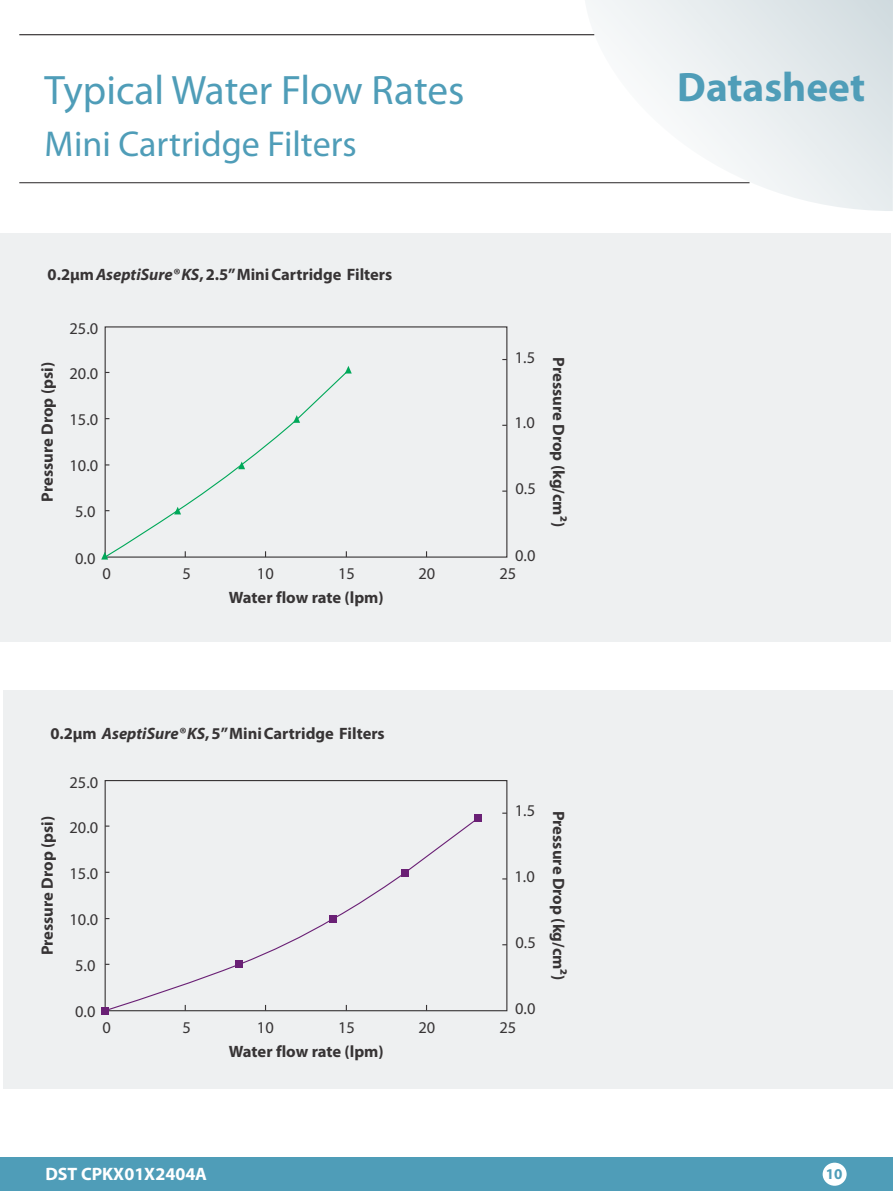
<style>
.page{position:relative;width:893px;height:1191px;background:#fff}
.page>*{position:absolute;margin:0;border:0;box-sizing:border-box;transform-origin:0 0}
.t1{font:41.25px "Myriad Pro";color:#4f9db8}
.t2{font:700 41.25px "Myriad Pro";color:#4f9db8}
.t3{font:36px "Myriad Pro";color:#4f9db8}
.t4{font:700 18px "Myriad Pro";color:#fff}
.t5{font:700 16.5px "Myriad Pro";color:#373435}
.t6{font:16.5px "Myriad Pro";color:#373435}
.t7{font:700 15px "Myriad Pro";color:#4f9db8}
.s1{font-style:italic}
</style>
<div class="page">
<svg style="left:585px;top:0;width:308px;height:211px"></svg>
<hr style="left:19px;top:182px;width:730px;height:1px;background:#373435">
<hr style="left:19px;top:34px;width:575px;height:1px;background:#373435">
<div style="left:0;top:1157px;width:892px;height:34px;background:#4f9db8"></div>
<div style="left:823px;top:1162px;width:24px;height:23px;background:#fff;border-radius:50%"></div>
<div style="left:0;top:233px;width:891px;height:409px;background:#eef0f1"></div>
<div style="left:3px;top:690px;width:890px;height:398px;background:#eef0f1"></div>
<svg style="left:104px;top:368px;width:247px;height:190px"></svg>
<svg style="left:174px;top:507px;width:7px;height:7px"></svg>
<svg style="left:101px;top:552px;width:7px;height:7px"></svg>
<svg style="left:238px;top:461px;width:7px;height:8px"></svg>
<svg style="left:293px;top:415px;width:7px;height:8px"></svg>
<svg style="left:345px;top:366px;width:7px;height:7px"></svg>
<svg style="left:104px;top:814px;width:378px;height:198px"></svg>
<div style="left:236px;top:960px;width:7px;height:8px;background:#6a2075"></div>
<div style="left:330px;top:915px;width:7px;height:7px;background:#6a2075"></div>
<div style="left:402px;top:869px;width:7px;height:7px;background:#6a2075"></div>
<div style="left:475px;top:814px;width:7px;height:7px;background:#6a2075"></div>
<div style="left:101px;top:1007px;width:8px;height:7px;background:#6a2075"></div>
<h1 class="t1" style="left:45px;top:73px;width:421px">Typical Water Flow Rates</h1>
<h1 class="t2" style="left:677px;top:70px;width:189px">Datasheet</h1>
<h2 class="t3" style="left:45px;top:129px;width:314px">Mini Cartridge Filters</h2>
<p class="t5" style="left:48px;top:268px;width:346px">0.2µm <span class="s1">AseptiSure® KS</span>, 2.5”Mini Cartridge Filters</p>
<p class="t5" style="left:40px;top:502px;width:141px;rotate:-90deg">Pressure Drop (psi)</p>
<p class="t6" style="left:70px;top:321px;width:30px">25.0</p>
<p class="t6" style="left:70px;top:366px;width:30px">20.0</p>
<p class="t6" style="left:70px;top:413px;width:30px">15.0</p>
<p class="t6" style="left:70px;top:459px;width:30px">10.0</p>
<p class="t6" style="left:75px;top:505px;width:22px">5.0</p>
<p class="t6" style="left:75px;top:551px;width:22px">0.0</p>
<p class="t6" style="left:103px;top:566px;width:10px">0</p>
<p class="t6" style="left:183px;top:566px;width:10px">5</p>
<p class="t6" style="left:257px;top:566px;width:18px">10</p>
<p class="t6" style="left:338px;top:566px;width:18px">15</p>
<p class="t5" style="left:229px;top:591px;width:156px">Water flow rate (lpm)</p>
<p class="t6" style="left:418px;top:566px;width:18px">20</p>
<p class="t5" style="left:50px;top:726px;width:336px">0.2µm <span class="s1">AseptiSure® KS</span>, 5”Mini Cartridge Filters</p>
<p class="t5" style="left:40px;top:955px;width:141px;rotate:-90deg">Pressure Drop (psi)</p>
<p class="t6" style="left:70px;top:775px;width:30px">25.0</p>
<p class="t6" style="left:70px;top:820px;width:30px">20.0</p>
<p class="t6" style="left:70px;top:866px;width:30px">15.0</p>
<p class="t6" style="left:70px;top:912px;width:30px">10.0</p>
<p class="t6" style="left:75px;top:958px;width:22px">5.0</p>
<p class="t6" style="left:75px;top:1005px;width:22px">0.0</p>
<p class="t6" style="left:103px;top:1020px;width:10px">0</p>
<p class="t6" style="left:183px;top:1020px;width:10px">5</p>
<p class="t6" style="left:257px;top:1020px;width:18px">10</p>
<p class="t6" style="left:338px;top:1020px;width:18px">15</p>
<p class="t5" style="left:229px;top:1044px;width:156px">Water flow rate (lpm)</p>
<p class="t6" style="left:418px;top:1020px;width:18px">20</p>
<p class="t6" style="left:515px;top:350px;width:22px">1.5</p>
<p class="t6" style="left:514px;top:416px;width:22px">1.0</p>
<p class="t6" style="left:515px;top:482px;width:22px">0.5</p>
<p class="t6" style="left:515px;top:548px;width:22px">0.0</p>
<p class="t6" style="left:499px;top:566px;width:18px">25</p>
<p class="t5" style="left:566px;top:357px;width:171px;rotate:90deg">Pressure Drop (kg/cm²)</p>
<p class="t6" style="left:515px;top:804px;width:22px">1.5</p>
<p class="t6" style="left:514px;top:869px;width:22px">1.0</p>
<p class="t6" style="left:515px;top:935px;width:22px">0.5</p>
<p class="t6" style="left:515px;top:1002px;width:22px">0.0</p>
<p class="t6" style="left:499px;top:1020px;width:18px">25</p>
<p class="t5" style="left:566px;top:810px;width:171px;rotate:90deg">Pressure Drop (kg/cm²)</p>
<p class="t4" style="left:45px;top:1166px;width:163px">DST CPKX01X2404A</p>
<p class="t7" style="left:826px;top:1167px;width:18px">10</p>
</div>
